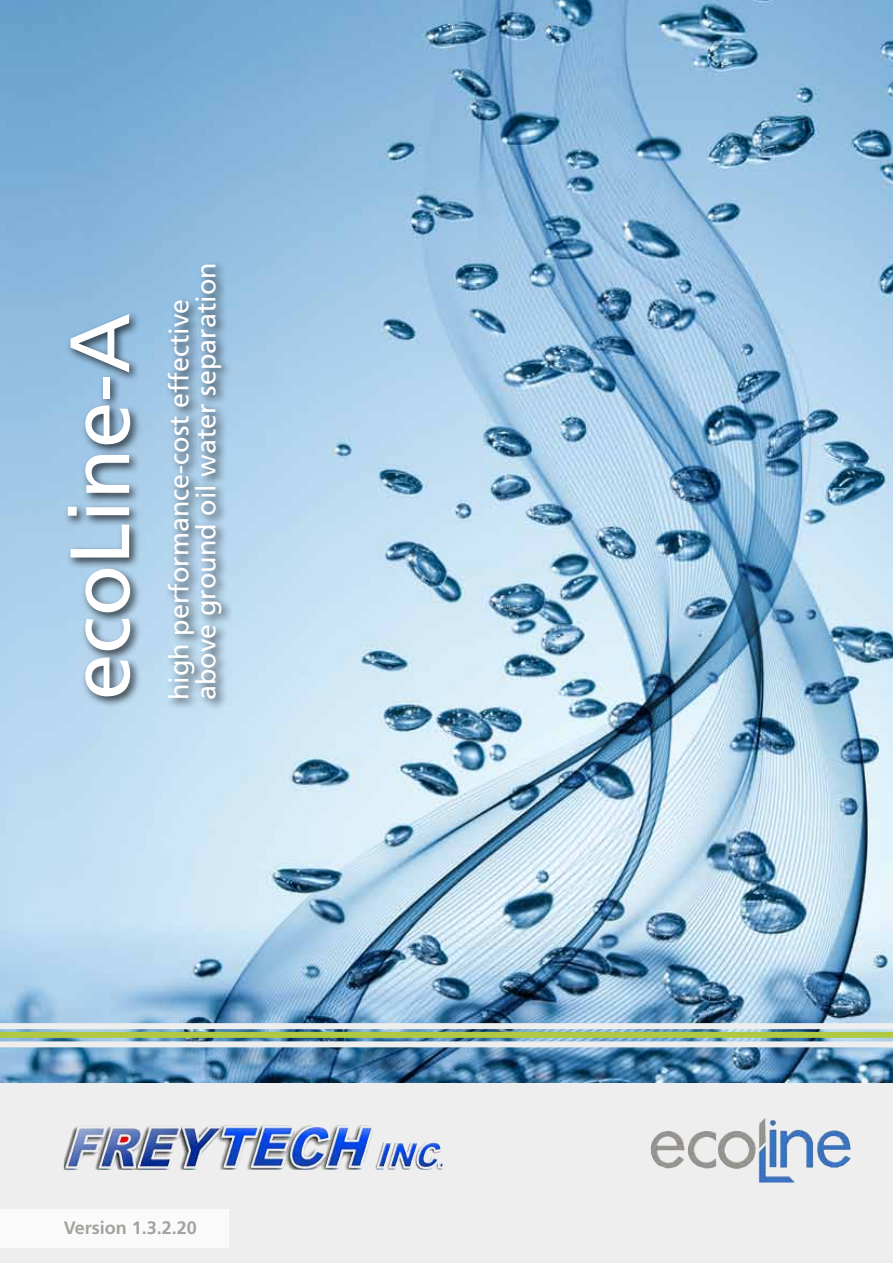
<style>
.page{position:relative;width:893px;height:1263px;background:#fff}
.page>*{position:absolute;margin:0;border:0;box-sizing:border-box;transform-origin:0 0}
.t1{font:84px "Frutiger";color:#fff}
.t2{font:27px/27px "Frutiger";color:#fff}
.t3{font:700 18px "Frutiger";color:#a0a49e}
</style>
<div class="page">
<div style="left:0;top:0;width:893px;height:1262px;background:#eee"></div>
<img style="left:0;top:0;width:893px;height:1083px">
<div style="left:0;top:1041px;width:893px;height:6px;background:#eee"></div>
<div style="left:0;top:1032px;width:893px;height:6px;background:#b1c842"></div>
<div style="left:0;top:1023px;width:893px;height:6px;background:#eee"></div>
<div style="left:64px;top:260px;width:169px;height:450px;background:#000;opacity:.75"></div>
<img style="left:758px;top:1118px;width:92px;height:49px">
<img style="left:295px;top:1125px;width:77px;height:43px">
<div style="left:0;top:1209px;width:228px;height:38px;background:#fff"></div>
<h1 class="t1" style="left:65px;top:700px;width:389px;rotate:-90deg">ecoLine-A</h1>
<p class="t2" style="left:168px;top:700px;width:440px;rotate:-90deg">high performance-cost effective above ground oil water separation</p>
<p class="t3" style="left:64px;top:1220px;width:135px">Version 1.3.2.20</p>
</div>
